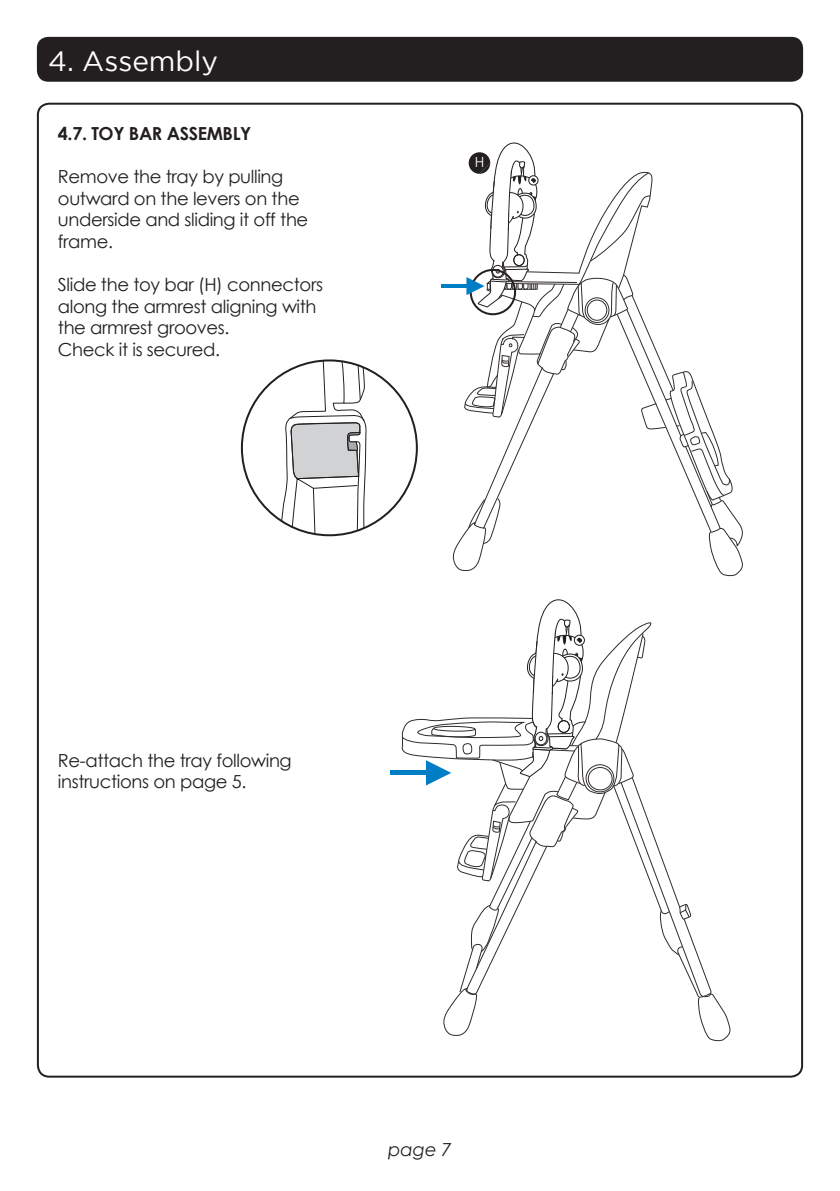
<style>
.page{position:relative;width:840px;height:1191px;background:#fff}
.page>*{position:absolute;margin:0;border:0;box-sizing:border-box;transform-origin:0 0}
.t1{font:28px "Gotham";color:#fff}
.t2{font:18px/21.6px "Century Gothic";letter-spacing:-.02em;color:#231f20}
.t3{font:700 18px "Century Gothic";letter-spacing:-.02em;color:#231f20}
.t4{font:italic 18px "Century Gothic";color:#231f20}
.t5{font:14px "Century Gothic";color:#fff}
</style>
<div class="page">
<div style="left:37px;top:37px;width:765px;height:45px;background:#231f20;border-radius:11px"></div>
<svg style="left:273px;top:362px;width:94px;height:173px"></svg>
<hr style="left:441px;top:284px;width:34px;height:4px;background:#007ec5">
<svg style="left:452px;top:142px;width:291px;height:435px"></svg>
<div style="left:390px;top:770px;width:48px;height:5px;background:#007ec5"></div>
<svg style="left:401px;top:599px;width:330px;height:443px"></svg>
<h1 class="t1" style="left:48px;top:45px;width:171px">4. Assembly</h1>
<p class="t3" style="left:58px;top:120px;width:195px">4.7. TOY BAR ASSEMBLY</p>
<p class="t2" style="left:58px;top:166px;width:252px">Remove the tray by pulling outward on the levers on the underside and sliding it off the frame.</p>
<p class="t2" style="left:58px;top:274px;width:266px">Slide the toy bar (H) connectors along the armrest aligning with the armrest grooves.<br>Check it is secured.</p>
<p class="t5" style="left:474px;top:152px;width:11px">H</p>
<p class="t2" style="left:58px;top:749px;width:235px">Re-attach the tray following instructions on page 5.</p>
<p class="t4" style="left:388px;top:1136px;width:65px">page 7</p>
</div>
